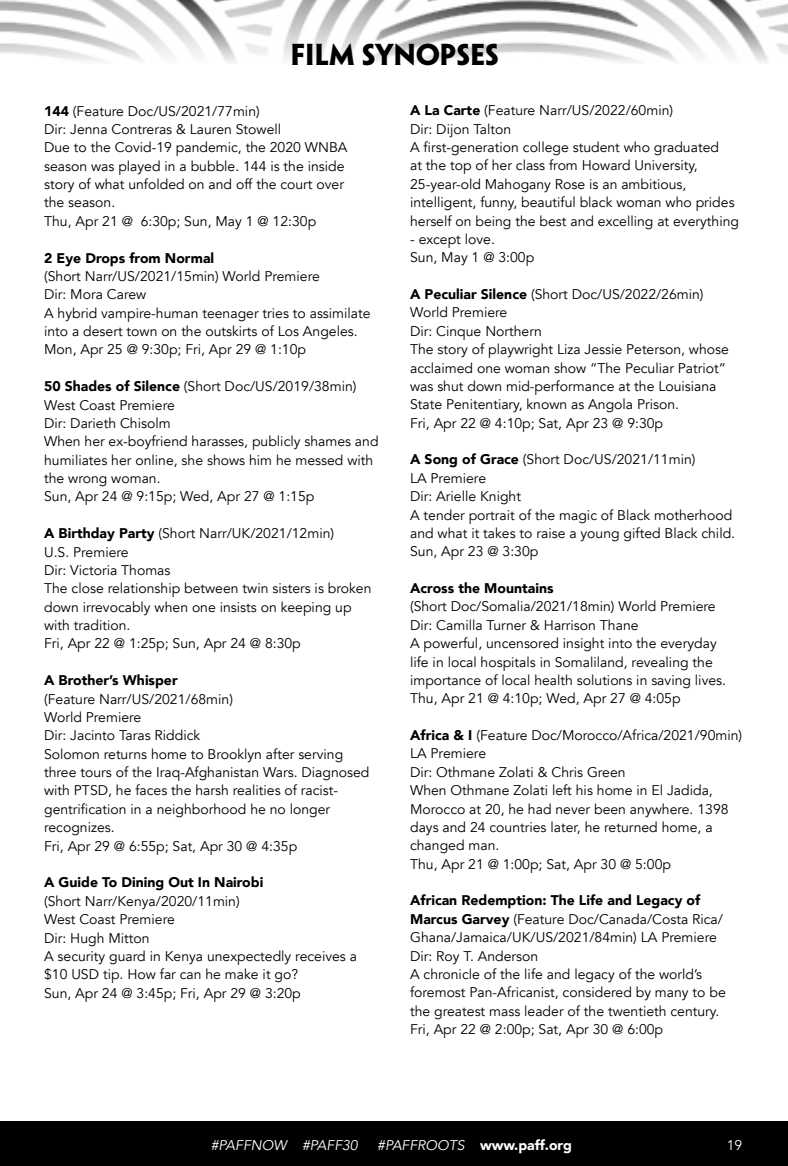
<style>
.page{position:relative;width:788px;height:1166px;background:#fff}
.page>*{position:absolute;margin:0;border:0;box-sizing:border-box;transform-origin:0 0}
.t1{font:700 27.12px "Penumbra Flare Std";letter-spacing:-.01em;color:#000}
.t2{font:14px/18.4px "Avenir";color:#000}
.t3{font:900 14px "Avenir";color:#000}
.t4{font:900 14px "Avenir";color:#fff}
.t5{font:italic 14px "Avenir";color:#fff}
.t6{font:14px "Avenir";color:#fff}
.s1{font-weight:900}
.s2{font-weight:400;font-style:italic}
</style>
<div class="page">
<div style="left:0;top:1121px;width:788px;height:45px;background:#000"></div>
<img style="left:0;top:0;width:788px;height:62px">
<h1 class="t1" style="left:290px;top:38px;width:210px">FILM SYNOPSES</h1>
<p class="t2" style="left:44px;top:102px;width:305px"><span class="s1">144</span> (Feature Doc/US/2021/77min)<br>Dir: Jenna Contreras &amp; Lauren Stowell<br>Due to the Covid-19 pandemic, the 2020 WNBA season was played in a bubble. 144 is the inside story of what unfolded on and off the court over the season.<br>Thu, Apr 21 @ 6:30p; Sun, May 1 @ 12:30p</p>
<p class="t3" style="left:44px;top:246px;width:171px">2 Eye Drops from Normal</p>
<p class="t2" style="left:44px;top:267px;width:328px">(Short Narr/US/2021/15min) World Premiere<br>Dir: Mora Carew<br>A hybrid vampire-human teenager tries to assimilate into a desert town on the outskirts of Los Angeles.<br>Mon, Apr 25 @ 9:30p; Fri, Apr 29 @ 1:10p</p>
<p class="t2" style="left:44px;top:377px;width:336px"><span class="s1">50 Shades of Silence</span> (Short Doc/US/2019/38min)<br>West Coast Premiere<br>Dir: Darieth Chisolm<br>When her ex-boyfriend harasses, publicly shames and humiliates her online, she shows him he messed with the wrong woman.<br>Sun, Apr 24 @ 9:15p; Wed, Apr 27 @ 1:15p</p>
<p class="t2" style="left:44px;top:524px;width:329px"><span class="s1">A Birthday Party</span> (Short Narr/UK/2021/12min)<br>U.S. Premiere<br>Dir: Victoria Thomas<br>The close relationship between twin sisters is broken down irrevocably when one insists on keeping up with tradition.<br>Fri, Apr 22 @ 1:25p; Sun, Apr 24 @ 8:30p</p>
<p class="t3" style="left:44px;top:668px;width:135px">A Brother’s Whisper</p>
<p class="t2" style="left:44px;top:690px;width:327px">(Feature Narr/US/2021/68min)<br>World Premiere<br>Dir: Jacinto Taras Riddick<br>Solomon returns home to Brooklyn after serving three tours of the Iraq-Afghanistan Wars. Diagnosed with PTSD, he faces the harsh realities of racist&shy;gentrification in a neighborhood he no longer recognizes.<br>Fri, Apr 29 @ 6:55p; Sat, Apr 30 @ 4:35p</p>
<p class="t3" style="left:44px;top:870px;width:221px">A Guide To Dining Out In Nairobi</p>
<p class="t2" style="left:44px;top:892px;width:314px">(Short Narr/Kenya/2020/11min)<br>West Coast Premiere<br>Dir: Hugh Mitton<br>A security guard in Kenya unexpectedly receives a $10 USD tip. How far can he make it go?<br>Sun, Apr 24 @ 3:45p; Fri, Apr 29 @ 3:20p</p>
<p class="t2" style="left:410px;top:101px;width:330px"><span class="s1">A La Carte</span> (Feature Narr/US/2022/60min)<br>Dir: Dijon Talton<br>A first-generation college student who graduated<br>at the top of her class from Howard University, 25-year-old Mahogany Rose is an ambitious, intelligent, funny, beautiful black woman who prides herself on being the best and excelling at everything</p>
<p class="t2" style="left:410px;top:230px;width:126px">- except love.<br>Sun, May 1 @ 3:00p</p>
<p class="t2" style="left:410px;top:285px;width:320px"><span class="s1">A Peculiar Silence</span> (Short Doc/US/2022/26min)<br>World Premiere<br>Dir: Cinque Northern<br>The story of playwright Liza Jessie Peterson, whose acclaimed one woman show “The Peculiar Patriot” was shut down mid-performance at the Louisiana State Penitentiary, known as Angola Prison.<br>Fri, Apr 22 @ 4:10p; Sat, Apr 23 @ 9:30p</p>
<p class="t2" style="left:410px;top:450px;width:326px"><span class="s1">A Song of Grace</span> (Short Doc/US/2021/11min)<br>LA Premiere<br>Dir: Arielle Knight<br>A tender portrait of the magic of Black motherhood and what it takes to raise a young gifted Black child.<br>Sun, Apr 23 @ 3:30p</p>
<p class="t3" style="left:410px;top:576px;width:145px">Across the Mountains</p>
<p class="t2" style="left:410px;top:597px;width:317px">(Short Doc/Somalia/2021/18min) World Premiere Dir: Camilla Turner &amp; Harrison Thane<br>A powerful, uncensored insight into the everyday life in local hospitals in Somaliland, revealing the importance of local health solutions in saving lives.<br>Thu, Apr 21 @ 4:10p; Wed, Apr 27 @ 4:05p</p>
<p class="t2" style="left:410px;top:726px;width:333px"><span class="s1">Africa &amp; I</span> (Feature Doc/Morocco/Africa/2021/90min)<br>LA Premiere<br>Dir: Othmane Zolati &amp; Chris Green<br>When Othmane Zolati left his home in El Jadida, Morocco at 20, he had never been anywhere. 1398 days and 24 countries later, he returned home, a changed man.<br>Thu, Apr 21 @ 1:00p; Sat, Apr 30 @ 5:00p</p>
<p class="t2" style="left:410px;top:891px;width:317px"><span class="s1">African Redemption: The Life and Legacy of Marcus Garvey</span> (Feature Doc/Canada/Costa Rica/ Ghana/Jamaica/UK/US/2021/84min) LA Premiere Dir: Roy T. Anderson<br>A chronicle of the life and legacy of the world’s foremost Pan-Africanist, considered by many to be the greatest mass leader of the twentieth century.<br>Fri, Apr 22 @ 2:00p; Sat, Apr 30 @ 6:00p</p>
<p class="t5" style="left:211px;top:1137px;width:148px">#PAFFNOW #PAFF30</p>
<p class="t4" style="left:377px;top:1133px;width:196px"><span class="s2">#PAFFROOTS</span> www.paff.org</p>
<p class="t6" style="left:726px;top:1137px;width:17px">19</p>
</div>
